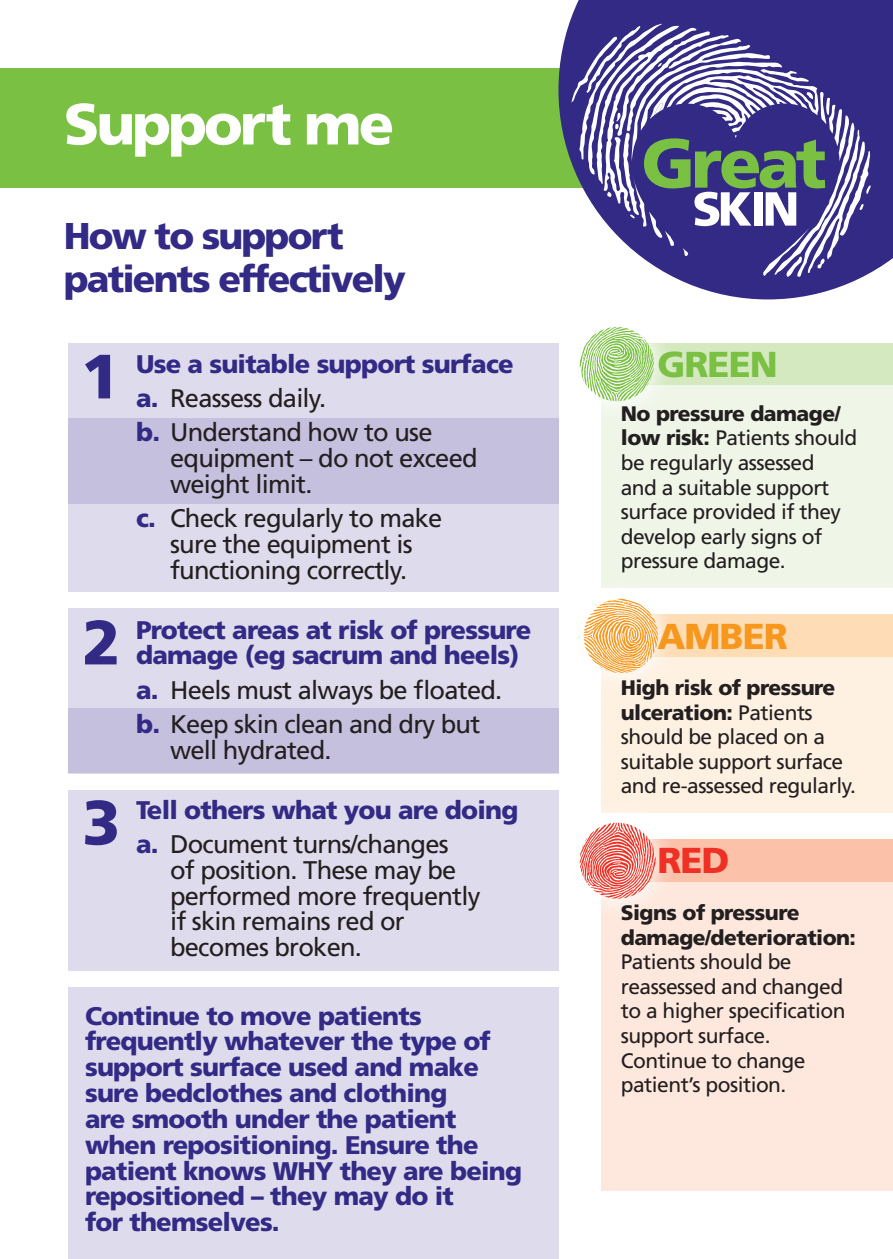
<style>
.page{position:relative;width:893px;height:1259px;background:#fff}
.page>*{position:absolute;margin:0;border:0;box-sizing:border-box;transform-origin:0 0}
.t1{font:900 62.4px "Frutiger";color:#332a86}
.t2{font:900 58.2px "Frutiger";letter-spacing:-.05em;color:#fff}
.t3{font:900 37.2px/42.9px "Frutiger";letter-spacing:-.05em;color:#332a86}
.t4{font:900 36px "Frutiger";letter-spacing:-.025em;color:#7ac143}
.t5{font:900 36px "Frutiger";letter-spacing:-.025em;color:#f8971d}
.t6{font:900 36px "Frutiger";color:#ee3124}
.t7{font:900 25.5px/25.8px "Frutiger";letter-spacing:-.03em;color:#332a86}
.t8{font:25.5px/25.8px "Frutiger";letter-spacing:-.03em;color:#231f20}
.t9{font:21px/24.6px "Frutiger";letter-spacing:-.025em;color:#231f20}
.t10{font:900 21px/24.6px "Frutiger";letter-spacing:-.025em;color:#231f20}
.s1{font-weight:900;color:#332a86}
.s2{font-weight:400;color:#231f20}
.s3{font-weight:900}
</style>
<div class="page">
<div style="left:0;top:68px;width:893px;height:120px;background:#7ac143"></div>
<svg style="left:558px;top:0;width:335px;height:299px;fill:#332a86"></svg>
<svg style="left:571px;top:24px;width:300px;height:253px"></svg>
<div style="left:68px;top:343px;width:490px;height:248px;background:#dedcec"></div>
<div style="left:68px;top:608px;width:490px;height:165px;background:#dedcec"></div>
<div style="left:68px;top:790px;width:490px;height:180px;background:#dedcec"></div>
<div style="left:68px;top:987px;width:490px;height:272px;background:#dedcec"></div>
<div style="left:601px;top:343px;width:292px;height:42px;background:#d5e9c1"></div>
<div style="left:68px;top:418px;width:490px;height:85px;background:#c4c0dd"></div>
<div style="left:68px;top:708px;width:490px;height:65px;background:#c4c0dd"></div>
<div style="left:601px;top:614px;width:292px;height:43px;background:#fedcb5"></div>
<div style="left:601px;top:839px;width:292px;height:43px;background:#fbc1a9"></div>
<div style="left:601px;top:385px;width:292px;height:203px;background:#eff6e8"></div>
<div style="left:601px;top:657px;width:292px;height:155px;background:#fff1e2"></div>
<div style="left:601px;top:882px;width:292px;height:309px;background:#fee8dd"></div>
<svg style="left:558px;top:343px;width:106px;height:80px"></svg>
<svg style="left:580px;top:327px;width:74px;height:74px"></svg>
<svg style="left:583px;top:598px;width:86px;height:79px"></svg>
<svg style="left:584px;top:599px;width:74px;height:74px"></svg>
<svg style="left:558px;top:799px;width:120px;height:122px"></svg>
<svg style="left:580px;top:822px;width:76px;height:76px"></svg>
<h2 class="t2" style="left:64px;top:89px;width:332px">Support me</h2>
<h3 class="t3" style="left:64px;top:215px;width:344px">How to support patients effectively</h3>
<h1 class="t1" style="left:81px;top:339px;width:40px">1</h1>
<p class="t8" style="left:136px;top:347px;width:379px;line-height:34.2px"><span class="s1">Use a suitable support surface a.</span> Reassess daily.<br><span class="s1">b.</span> Understand how to use</p>
<p class="t8" style="left:170px;top:445px;width:309px">equipment – do not exceed weight limit.</p>
<p class="t8" style="left:136px;top:505px;width:308px;text-align:center"><span class="s1">c.</span> Check regularly to make sure the equipment is functioning correctly.</p>
<h1 class="t1" style="left:82px;top:605px;width:40px">2</h1>
<p class="t7" style="left:136px;top:617px;width:397px">Protect areas at risk of pressure damage (eg sacrum and heels)</p>
<p class="t8" style="left:136px;top:673px;width:368px;line-height:34.2px"><span class="s1">a.</span> Heels must always be floated. <span class="s1">b.</span> Keep skin clean and dry but</p>
<p class="t8" style="left:170px;top:737px;width:163px">well hydrated.</p>
<h1 class="t1" style="left:82px;top:785px;width:40px">3</h1>
<p class="t7" style="left:136px;top:792px;width:384px;line-height:34.2px">Tell others what you are doing a. <span class="s2">Document turns/changes</span></p>
<p class="t8" style="left:170px;top:857px;width:312px">of position. These may be performed more frequently if skin remains red or becomes broken.</p>
<p class="t7" style="left:85px;top:1002px;width:439px">Continue to move patients frequently whatever the type of support surface used and make sure bedclothes and clothing<br>are smooth under the patient when repositioning. Ensure the patient knows WHY they are being repositioned – they may do it<br>for themselves.</p>
<h3 class="t4" style="left:657px;top:342px;width:122px">GREEN</h3>
<p class="t9" style="left:621px;top:401px;width:238px"><span class="s3">No pressure damage/ low risk:</span> Patients should be regularly assessed<br>and a suitable support surface provided if they develop early signs of pressure damage.</p>
<h3 class="t5" style="left:657px;top:614px;width:132px">AMBER</h3>
<p class="t9" style="left:621px;top:675px;width:237px"><span class="s3">High risk of pressure ulceration:</span> Patients should be placed on a suitable support surface and re-assessed regularly.</p>
<h3 class="t6" style="left:657px;top:839px;width:74px">RED</h3>
<p class="t10" style="left:621px;top:900px;width:237px">Signs of pressure damage/deterioration:</p>
<p class="t9" style="left:621px;top:949px;width:226px">Patients should be reassessed and changed to a higher specification support surface.<br>Continue to change patient’s position.</p>
</div>
